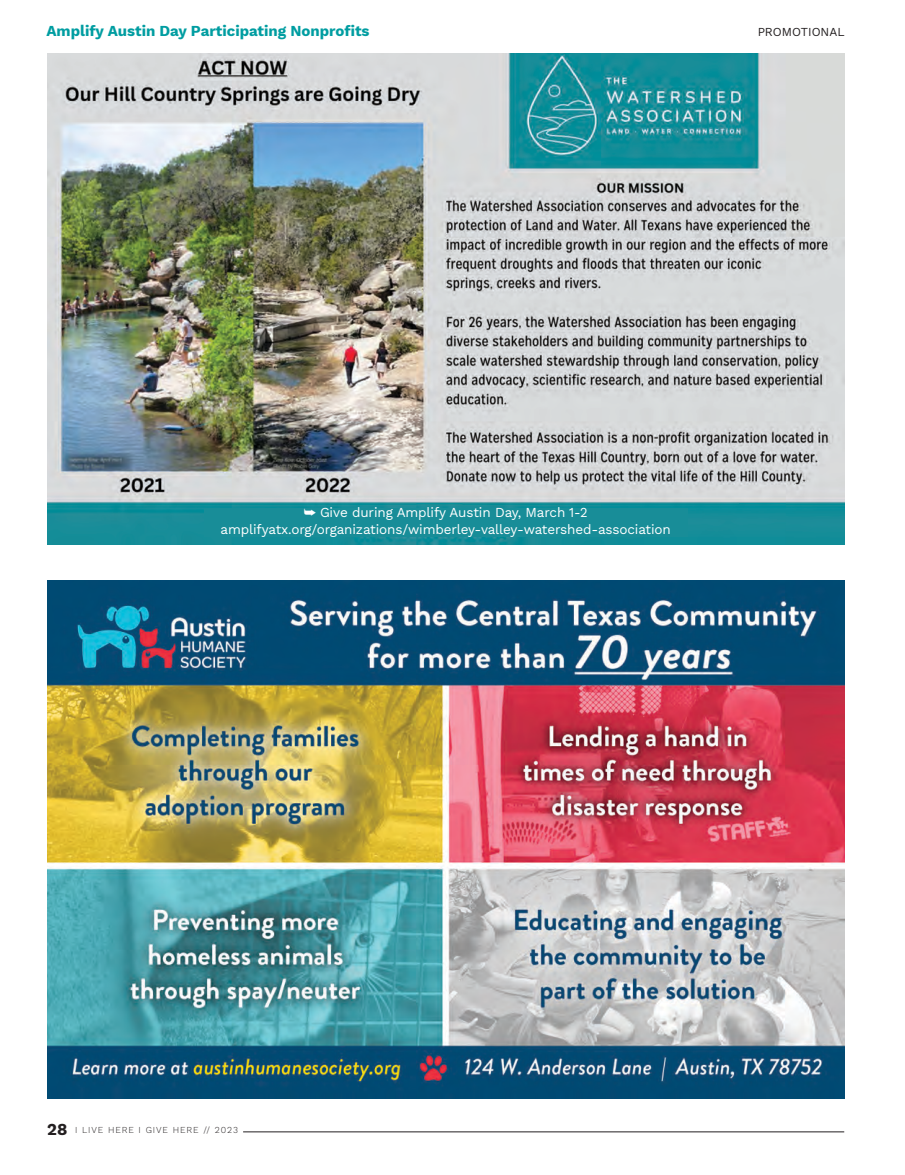
<style>
.page{position:relative;width:905px;height:1175px;background:#fff}
.page>*{position:absolute;margin:0;border:0;box-sizing:border-box;transform-origin:0 0}
.t1{font:700 15px "Work Sans";color:#009da1}
.t2{font:13.5px/16.2px "Work Sans";letter-spacing:-.01em;color:#fff;text-align:center}
.t3{font:12px "Work Sans";color:#231f20}
.t4{font:300 9px "Work Sans";letter-spacing:.1em;color:#231f20}
.s1{font-weight:700;font-size:16.5px}
</style>
<div class="page">
<hr style="left:243px;top:1131px;width:601px;height:1px;background:#231f20">
<img style="left:47px;top:580px;width:797px;height:518px">
<img style="left:47px;top:54px;width:797px;height:491px">
<div style="left:204px;top:508px;width:483px;height:28px;background:#188d98"></div>
<p class="t1" style="left:46px;top:19px;width:324px">Amplify Austin Day Participating Nonprofits</p>
<p class="t3" style="left:757px;top:23px;width:88px">PROMOTIONAL</p>
<p class="t2" style="left:220px;top:504px;width:452px">➥ Give during Amplify Austin Day, March 1-2 amplifyatx.org/organizations/wimberley-valley-watershed-association</p>
<p class="t4" style="left:47px;top:1124px;width:192px"><span class="s1">28</span> I LIVE HERE I GIVE HERE // 2023</p>
</div>
